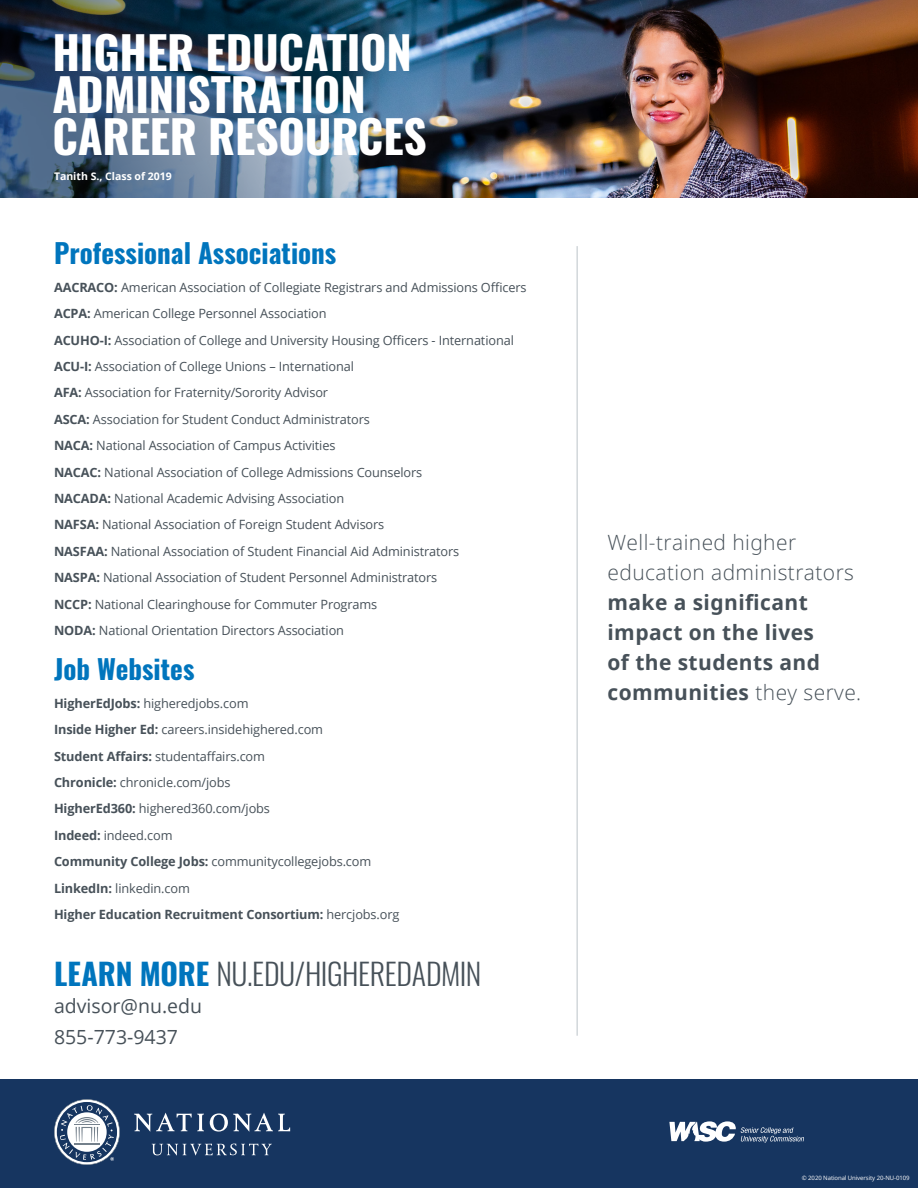
<style>
.page{position:relative;width:918px;height:1188px;background:#fff}
.page>*{position:absolute;margin:0;border:0;box-sizing:border-box;transform-origin:0 0}
.t1{font:700 45.45px/42px "Oswald";letter-spacing:-.005em;color:#fff}
.t2{font:300 30px "Oswald";letter-spacing:-.015em;color:#475159}
.t3{font:700 27px "Oswald";color:#0075bd}
.t4{font:700 21px/30px "Open Sans";letter-spacing:.02em;color:#475159}
.t5{font:300 21px/30px "Open Sans";letter-spacing:.02em;color:#475159}
.t6{font:19.5px/30.8px "Open Sans";color:#475159}
.t7{font:12.75px/26.4px "Open Sans";letter-spacing:-.01em;color:#475159}
.t8{font:700 10.5px "Open Sans";color:#fff}
.t9{font:6px "Open Sans";letter-spacing:-.01em;color:#fff}
.s1{font-weight:700}
.s2{font-weight:700;color:#0075bd}
.s3{font-weight:300}
</style>
<div class="page">
<img style="left:764px;top:0;width:154px;height:198px">
<img style="left:0;top:0;width:764px;height:198px">
<div style="left:0;top:1079px;width:918px;height:109px;background:#163560"></div>
<svg style="left:669px;top:1121px;width:135px;height:22px"></svg>
<svg style="left:134px;top:1113px;width:70px;height:19px"></svg>
<svg style="left:210px;top:1113px;width:80px;height:19px"></svg>
<svg style="left:152px;top:1144px;width:120px;height:12px"></svg>
<svg style="left:54px;top:1099px;width:66px;height:66px"></svg>
<hr style="left:577px;top:246px;width:1px;height:790px;background:#bcc3c8">
<h1 class="t1" style="left:52px;top:34px;width:376px">HIGHER EDUCATION<br>ADMINISTRATION<br>CAREER RESOURCES</h1>
<p class="t8" style="left:54px;top:169px;width:119px">Tanith S., Class of 2019</p>
<h3 class="t3" style="left:54px;top:239px;width:284px">Professional Associations</h3>
<p class="t7" style="left:54px;top:274px;width:474px"><span class="s1">AACRACO:</span> American Association of Collegiate Registrars and Admissions Officers <span class="s1">ACPA:</span> American College Personnel Association<br><span class="s1">ACUHO-I:</span> Association of College and University Housing Officers - International <span class="s1">ACU-I:</span> Association of College Unions – International<br><span class="s1">AFA:</span> Association for Fraternity/Sorority Advisor<br><span class="s1">ASCA:</span> Association for Student Conduct Administrators<br><span class="s1">NACA:</span> National Association of Campus Activities<br><span class="s1">NACAC:</span> National Association of College Admissions Counselors<br><span class="s1">NACADA:</span> National Academic Advising Association<br><span class="s1">NAFSA:</span> National Association of Foreign Student Advisors<br><span class="s1">NASFAA:</span> National Association of Student Financial Aid Administrators<br><span class="s1">NASPA:</span> National Association of Student Personnel Administrators<br><span class="s1">NCCP:</span> National Clearinghouse for Commuter Programs<br><span class="s1">NODA:</span> National Orientation Directors Association</p>
<h3 class="t3" style="left:54px;top:655px;width:142px">Job Websites</h3>
<p class="t7" style="left:54px;top:690px;width:347px"><span class="s1">HigherEdJobs:</span> higheredjobs.com<br><span class="s1">Inside Higher Ed:</span> careers.insidehighered.com<br><span class="s1">Student Affairs:</span> studentaffairs.com<br><span class="s1">Chronicle:</span> chronicle.com/jobs<br><span class="s1">HigherEd360:</span> highered360.com/jobs<br><span class="s1">Indeed:</span> indeed.com<br><span class="s1">Community College Jobs:</span> communitycollegejobs.com <span class="s1">LinkedIn:</span> linkedin.com<br><span class="s1">Higher Education Recruitment Consortium:</span> hercjobs.org</p>
<h2 class="t2" style="left:54px;top:947px;width:429px"><span class="s2">LEARN MORE</span> NU.EDU/HIGHEREDADMIN</h2>
<h3 class="t6" style="left:54px;top:990px;width:150px">advisor@nu.edu<br>855-773-9437</h3>
<h3 class="t5" style="left:608px;top:527px;width:248px">Well-trained higher education administrators</h3>
<h3 class="t4" style="left:608px;top:587px;width:255px">make a significant impact on the lives<br>of the students and communities <span class="s3">they serve.</span></h3>
<p class="t9" style="left:802px;top:1173px;width:109px">© 2020 National University 20-NU-0109</p>
</div>
